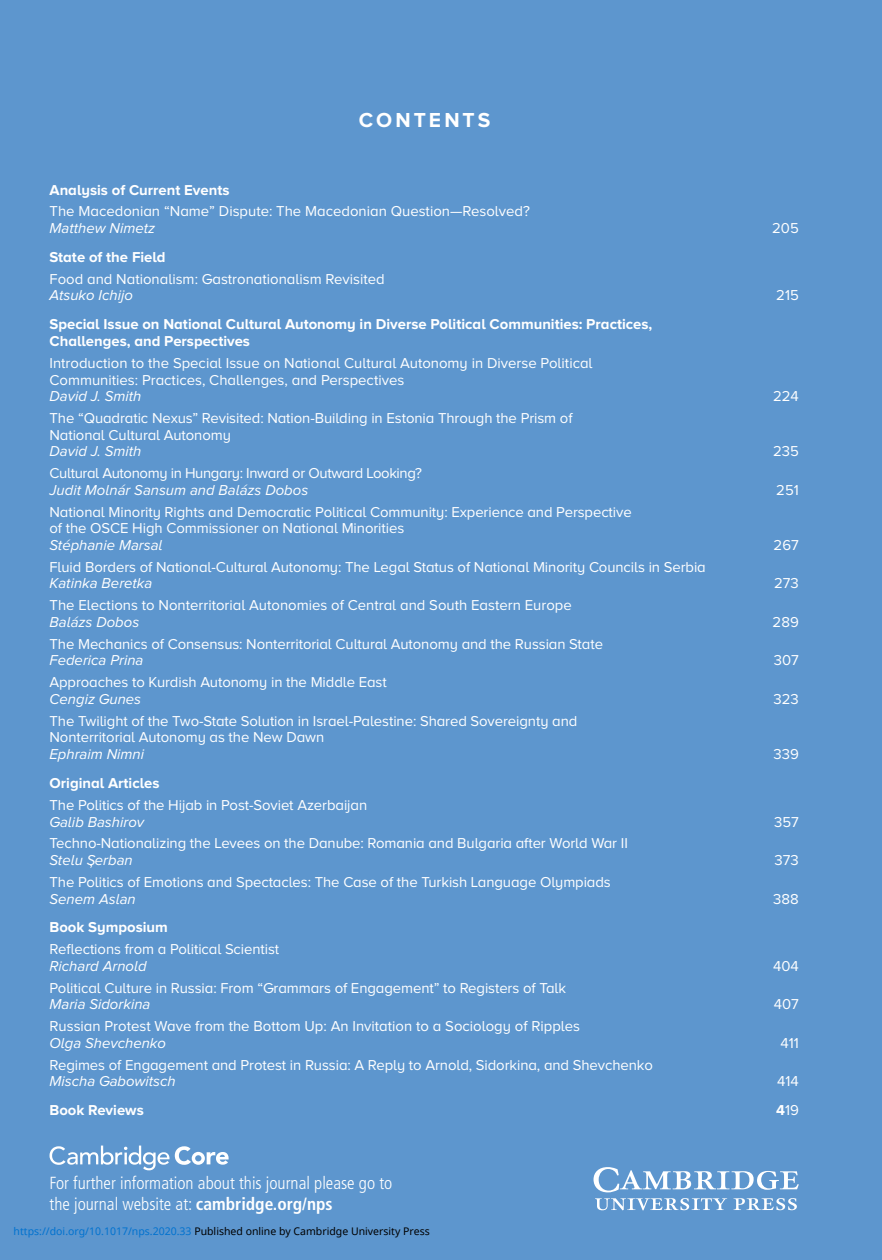
<style>
.page{position:relative;width:882px;height:1260px;background:#5d96ce}
.page>*{position:absolute;margin:0;border:0;box-sizing:border-box;transform-origin:0 0}
.t1{font:700 21px "Proxima Nova A";letter-spacing:.14em;color:#fff}
.t2{font:300 condensed 17.5px/21px "Frutiger LT Std";color:#fff}
.t3{font:14.88px/16.6px "Proxima Nova A";letter-spacing:-.005em;color:#fff}
.t4{font:italic 14.88px "Proxima Nova A";color:#fff}
.t5{font:700 14.88px/16.6px "Proxima Nova A";color:#fff}
.t6{font:14.88px "Proxima Nova A";letter-spacing:-.025em;color:#fff}
.t7{font:10.5px "Noto Sans";color:#000}
.s1{font-style:italic}
.s2{font-weight:700}
.s3{color:#0172cf}
</style>
<div class="page">
<svg style="left:594px;top:1167px;width:205px;height:43px"></svg>
<svg style="left:50px;top:1146px;width:179px;height:24px"></svg>
<h1 class="t1" style="left:359px;top:108px;width:133px">CONTENTS</h1>
<p class="t5" style="left:50px;top:181px;width:182px">Analysis of Current Events</p>
<p class="t3" style="left:50px;top:203px;width:482px">The Macedonian “Name” Dispute: The Macedonian Question—Resolved?</p>
<p class="t4" style="left:50px;top:220px;width:107px">Matthew Nimetz</p>
<p class="t3" style="left:772px;top:220px;width:28px">205</p>
<p class="t5" style="left:50px;top:248px;width:118px">State of the Field</p>
<p class="t3" style="left:50px;top:270px;width:337px">Food and Nationalism: Gastronationalism Revisited</p>
<p class="t4" style="left:50px;top:287px;width:85px">Atsuko Ichijo</p>
<p class="t3" style="left:776px;top:287px;width:24px">215</p>
<p class="t5" style="left:50px;top:316px;width:604px">Special Issue on National Cultural Autonomy in Diverse Political Communities: Practices,<br>Challenges, and Perspectives</p>
<p class="t3" style="left:50px;top:354px;width:545px">Introduction to the Special Issue on National Cultural Autonomy in Diverse Political<br>Communities: Practices, Challenges, and Perspectives</p>
<p class="t4" style="left:50px;top:388px;width:93px">David J. Smith</p>
<p class="t3" style="left:773px;top:388px;width:27px">224</p>
<p class="t3" style="left:50px;top:410px;width:525px">The “Quadratic Nexus” Revisited: Nation-Building in Estonia Through the Prism of<br>National Cultural Autonomy</p>
<p class="t4" style="left:50px;top:443px;width:93px">David J. Smith</p>
<p class="t3" style="left:773px;top:443px;width:27px">235</p>
<p class="t6" style="left:50px;top:465px;width:374px">Cultural Autonomy in Hungary: Inward or Outward Looking?</p>
<p class="t4" style="left:50px;top:482px;width:260px">Judit Molnár Sansum and Balázs Dobos</p>
<p class="t3" style="left:776px;top:481px;width:24px">251</p>
<p class="t3" style="left:50px;top:503px;width:584px">National Minority Rights and Democratic Political Community: Experience and Perspective of the OSCE High Commissioner on National Minorities</p>
<p class="t4" style="left:50px;top:537px;width:115px">Stéphanie Marsal</p>
<p class="t3" style="left:774px;top:536px;width:27px">267</p>
<p class="t3" style="left:50px;top:558px;width:658px">Fluid Borders of National-Cultural Autonomy: The Legal Status of National Minority Councils in Serbia</p>
<p class="t4" style="left:50px;top:575px;width:104px">Katinka Beretka</p>
<p class="t3" style="left:774px;top:575px;width:26px">273</p>
<p class="t3" style="left:50px;top:597px;width:524px">The Elections to Nonterritorial Autonomies of Central and South Eastern Europe</p>
<p class="t4" style="left:50px;top:614px;width:91px">Balázs Dobos</p>
<p class="t3" style="left:773px;top:614px;width:28px">289</p>
<p class="t3" style="left:50px;top:635px;width:555px">The Mechanics of Consensus: Nonterritorial Cultural Autonomy and the Russian State</p>
<p class="t4" style="left:50px;top:652px;width:95px">Federica Prina</p>
<p class="t3" style="left:774px;top:652px;width:27px">307</p>
<p class="t3" style="left:50px;top:674px;width:339px">Approaches to Kurdish Autonomy in the Middle East</p>
<p class="t4" style="left:50px;top:691px;width:93px">Cengiz Gunes</p>
<p class="t3" style="left:774px;top:691px;width:27px">323</p>
<p class="t3" style="left:50px;top:712px;width:529px">The Twilight of the Two-State Solution in Israel-Palestine: Shared Sovereignty and<br>Nonterritorial Autonomy as the New Dawn</p>
<p class="t4" style="left:50px;top:746px;width:96px">Ephraim Nimni</p>
<p class="t3" style="left:773px;top:746px;width:27px">339</p>
<p class="t5" style="left:50px;top:774px;width:112px">Original Articles</p>
<p class="t3" style="left:50px;top:796px;width:319px">The Politics of the Hijab in Post-Soviet Azerbaijan</p>
<p class="t4" style="left:50px;top:813px;width:96px">Galib Bashirov</p>
<p class="t3" style="left:774px;top:813px;width:26px">357</p>
<p class="t3" style="left:50px;top:835px;width:580px">Techno-Nationalizing the Levees on the Danube: Romania and Bulgaria after World War II<br><span class="s1">Stelu S</span>,<span class="s1">erban</span></p>
<p class="t3" style="left:775px;top:852px;width:26px">373</p>
<p class="t3" style="left:50px;top:873px;width:563px">The Politics of Emotions and Spectacles: The Case of the Turkish Language Olympiads</p>
<p class="t4" style="left:50px;top:890px;width:88px">Senem Aslan</p>
<p class="t3" style="left:773px;top:890px;width:27px">388</p>
<p class="t5" style="left:50px;top:919px;width:120px">Book Symposium</p>
<p class="t3" style="left:50px;top:941px;width:231px">Reflections from a Political Scientist</p>
<p class="t4" style="left:50px;top:958px;width:99px">Richard Arnold</p>
<p class="t3" style="left:773px;top:957px;width:27px">404</p>
<p class="t3" style="left:50px;top:979px;width:518px">Political Culture in Russia: From “Grammars of Engagement” to Registers of Talk</p>
<p class="t4" style="left:50px;top:996px;width:102px">Maria Sidorkina</p>
<p class="t3" style="left:774px;top:996px;width:27px">407</p>
<p class="t3" style="left:50px;top:1018px;width:532px">Russian Protest Wave from the Bottom Up: An Invitation to a Sociology of Ripples</p>
<p class="t4" style="left:50px;top:1035px;width:118px">Olga Shevchenko</p>
<p class="t3" style="left:780px;top:1034px;width:20px">411</p>
<p class="t3" style="left:50px;top:1056px;width:605px">Regimes of Engagement and Protest in Russia: A Reply to Arnold, Sidorkina, and Shevchenko</p>
<p class="t4" style="left:50px;top:1073px;width:128px">Mischa Gabowitsch</p>
<p class="t3" style="left:777px;top:1073px;width:23px">414</p>
<p class="t5" style="left:50px;top:1102px;width:96px">Book Reviews</p>
<p class="t3" style="left:776px;top:1102px;width:24px"><span class="s2">4</span>19</p>
<p class="t2" style="left:50px;top:1173px;width:344px">For further information about this journal please go to the journal website at: <span class="s2">cambridge.org/nps</span></p>
<p class="t7" style="left:14px;top:1224px;width:418px"><span class="s3">https://doi.org/10.1017/nps.2020.33</span> Published online by Cambridge University Press</p>
</div>
